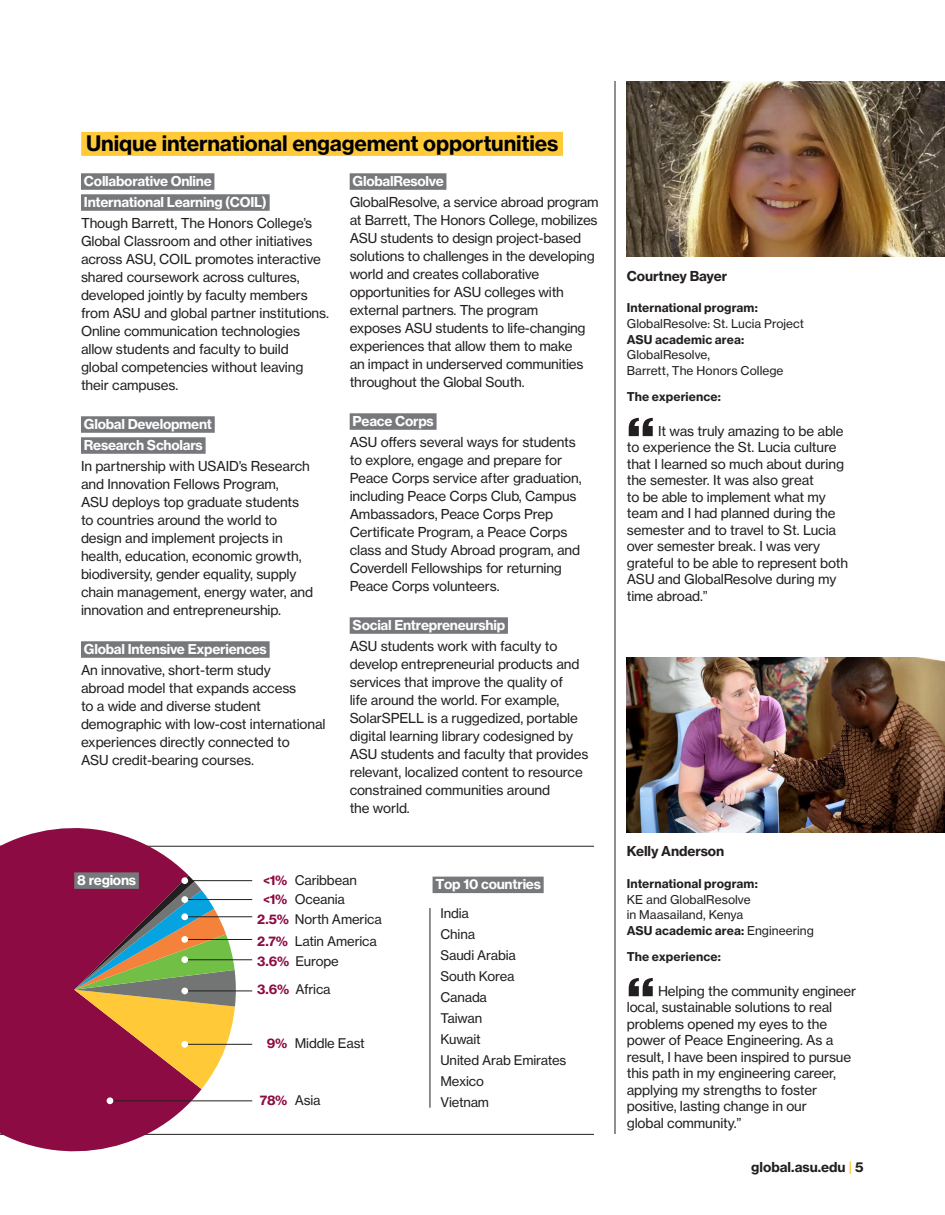
<style>
.page{position:relative;width:945px;height:1215px;background:#fff}
.page>*{position:absolute;margin:0;border:0;box-sizing:border-box;transform-origin:0 0}
.t1{font:21px "N Haas Grotesk TX Pro 75 Bd";letter-spacing:-.01em;color:#000001}
.Text_9_14{font:13.5px/18px "N Haas Grotesk TX Pro 55 Rg";letter-spacing:-.01em;color:#231f20}
.Text_9_11{font:13.5px/16.5px "N Haas Grotesk TX Pro 55 Rg";letter-spacing:-.01em;color:#231f20}
.Text_9_14-2{font:13.5px/21px "N Haas Grotesk TX Pro 75 Bd";letter-spacing:-.02em;color:#fff}
.Text_8_10_5{font:13.5px "N Haas Grotesk TX Pro 75 Bd";letter-spacing:-.005em;color:#231f20}
.Disclaimer{font:13.5px "N Haas Grotesk TX Pro 75 Bd";letter-spacing:-.02em;color:#fff}
.Disclaimer-2{font:13.2px/21px "N Haas Grotesk TX Pro 55 Rg";letter-spacing:-.01em;color:#231f20}
.Text_8_10_5-2{font:12px/15.8px "N Haas Grotesk TX Pro 55 Rg";letter-spacing:.005em;color:#231f20}
.Text_8_10_5-3{font:12px "N Haas Grotesk TX Pro 75 Bd";letter-spacing:.005em;color:#231f20}
.s1{font-family:"N Haas Grotesk TX Pro 55 Rg";color:#231f20}
.s2{font-family:"N Haas Grotesk TX Pro 75 Bd";color:#8c0b42}
.s3{font-family:"N Haas Grotesk TX Pro 75 Bd"}
.s4{color:#ffc938}
</style>
<div class="page">
<hr style="left:0;top:1134px;width:594px;height:1px;background:#231f20">
<hr style="left:0;top:846px;width:594px;height:1px;background:#231f20">
<svg style="left:0;top:828px;width:202px;height:324px;background:#9c2f5e"></svg>
<svg style="left:74px;top:875px;width:162px;height:214px;background:#a7745d"></svg>
<img style="left:627px;top:81px;width:318px;height:175px">
<img style="left:627px;top:657px;width:318px;height:176px">
<div style="left:433px;top:877px;width:111px;height:16px;background:#76787b"></div>
<hr style="left:430px;top:908px;width:1px;height:200px;background:#231f20">
<div style="left:81px;top:132px;width:482px;height:24px;background:#ffc938"></div>
<div style="left:81px;top:173px;width:133px;height:17px;background:#76787b"></div>
<div style="left:81px;top:194px;width:189px;height:17px;background:#76787b"></div>
<div style="left:81px;top:416px;width:134px;height:17px;background:#76787b"></div>
<div style="left:81px;top:437px;width:125px;height:17px;background:#76787b"></div>
<div style="left:81px;top:641px;width:189px;height:17px;background:#76787b"></div>
<hr style="left:615px;top:81px;width:1px;height:1053px;background:#231f20">
<div style="left:350px;top:173px;width:96px;height:17px;background:#76787b"></div>
<div style="left:350px;top:413px;width:87px;height:17px;background:#76787b"></div>
<div style="left:350px;top:617px;width:158px;height:17px;background:#76787b"></div>
<hr style="left:184px;top:880px;width:68px;height:1px;background:#231f20">
<div style="left:181px;top:877px;width:7px;height:7px;background:#fff;border-radius:50%"></div>
<hr style="left:184px;top:1044px;width:68px;height:1px;background:#231f20">
<div style="left:181px;top:1041px;width:7px;height:7px;background:#fff;border-radius:50%"></div>
<hr style="left:185px;top:991px;width:67px;height:1px;background:#231f20">
<div style="left:181px;top:988px;width:7px;height:6px;background:#fff;border-radius:50%"></div>
<hr style="left:108px;top:1100px;width:144px;height:1px;background:#231f20">
<div style="left:107px;top:1097px;width:6px;height:7px;background:#fff;border-radius:50%"></div>
<hr style="left:185px;top:916px;width:67px;height:1px;background:#231f20">
<div style="left:181px;top:913px;width:7px;height:7px;background:#fff;border-radius:50%"></div>
<hr style="left:185px;top:899px;width:67px;height:1px;background:#231f20">
<div style="left:181px;top:896px;width:7px;height:7px;background:#fff;border-radius:50%"></div>
<hr style="left:183px;top:959px;width:69px;height:1px;background:#231f20">
<div style="left:181px;top:956px;width:7px;height:7px;background:#fff;border-radius:50%"></div>
<hr style="left:186px;top:939px;width:66px;height:1px;background:#231f20">
<div style="left:181px;top:936px;width:7px;height:7px;background:#fff;border-radius:50%"></div>
<div style="left:74px;top:872px;width:65px;height:17px;background:#76787b"></div>
<p class="t1" style="left:86px;top:130px;width:474px">Unique international engagement opportunities</p>
<p class="Text_9_14-2" style="left:81px;top:171px;width:233px">Collaborative Online<br>International Learning (COIL)<br><span class="s1">Though Barrett, The Honors College’s</span></p>
<p class="Text_9_14" style="left:81px;top:232px;width:249px">Global Classroom and other initiatives across ASU, COIL promotes interactive shared coursework across cultures, developed jointly by faculty members from ASU and global partner institutions.<br>Online communication technologies allow students and faculty to build global competencies without leaving their campuses.</p>
<p class="Text_9_14-2" style="left:84px;top:414px;width:130px">Global Development<br>Research Scholars</p>
<p class="Text_9_14" style="left:81px;top:457px;width:234px">In partnership with USAID’s Research and Innovation Fellows Program,<br>ASU deploys top graduate students to countries around the world to design and implement projects in health, education, economic growth, biodiversity, gender equality, supply chain management, energy water, and innovation and entrepreneurship.</p>
<p class="Text_9_14-2" style="left:84px;top:639px;width:184px">Global Intensive Experiences</p>
<p class="Text_9_14" style="left:81px;top:661px;width:246px">An innovative, short-term study<br>abroad model that expands access<br>to a wide and diverse student demographic with low-cost international experiences directly connected to<br>ASU credit-bearing courses.</p>
<p class="Text_9_14-2" style="left:353px;top:171px;width:93px">GlobalResolve</p>
<p class="Text_9_14" style="left:350px;top:193px;width:251px">GlobalResolve, a service abroad program at Barrett, The Honors College, mobilizes ASU students to design project-based solutions to challenges in the developing world and creates collaborative opportunities for ASU colleges with external partners. The program<br>exposes ASU students to life-changing experiences that allow them to make<br>an impact in underserved communities throughout the Global South.</p>
<p class="Text_9_14-2" style="left:353px;top:411px;width:83px">Peace Corps</p>
<p class="Text_9_14" style="left:350px;top:433px;width:233px">ASU offers several ways for students to explore, engage and prepare for Peace Corps service after graduation, including Peace Corps Club, Campus Ambassadors, Peace Corps Prep Certificate Program, a Peace Corps class and Study Abroad program, and Coverdell Fellowships for returning Peace Corps volunteers.</p>
<p class="Text_9_14-2" style="left:353px;top:615px;width:154px">Social Entrepreneurship</p>
<p class="Text_9_14" style="left:350px;top:637px;width:240px">ASU students work with faculty to develop entrepreneurial products and services that improve the quality of<br>life around the world. For example, SolarSPELL is a ruggedized, portable digital learning library codesigned by ASU students and faculty that provides relevant, localized content to resource constrained communities around<br>the world.</p>
<p class="Disclaimer" style="left:77px;top:872px;width:60px">8 regions</p>
<p class="Disclaimer-2" style="left:263px;top:870px;width:95px"><span class="s2">&lt;1%</span> Caribbean</p>
<p class="Disclaimer-2" style="left:263px;top:889px;width:83px"><span class="s2">&lt;1%</span> Oceania</p>
<p class="Disclaimer-2" style="left:257px;top:909px;width:126px"><span class="s2">2.5%</span> North America</p>
<p class="Disclaimer-2" style="left:257px;top:931px;width:121px"><span class="s2">2.7%</span> Latin America</p>
<p class="Disclaimer-2" style="left:257px;top:951px;width:83px"><span class="s2">3.6%</span> Europe</p>
<p class="Disclaimer-2" style="left:257px;top:979px;width:75px"><span class="s2">3.6%</span> Africa</p>
<p class="Disclaimer-2" style="left:267px;top:1033px;width:99px"><span class="s2">9%</span> Middle East</p>
<p class="Disclaimer-2" style="left:260px;top:1090px;width:62px"><span class="s2">78%</span> Asia</p>
<p class="Disclaimer" style="left:436px;top:876px;width:107px">Top 10 countries</p>
<p class="Disclaimer-2" style="left:440px;top:903px;width:36px">India<br>China</p>
<p class="Disclaimer-2" style="left:440px;top:945px;width:77px">Saudi Arabia<br>South Korea</p>
<p class="Disclaimer-2" style="left:440px;top:987px;width:48px">Canada</p>
<p class="Disclaimer-2" style="left:440px;top:1008px;width:43px">Taiwan</p>
<p class="Disclaimer-2" style="left:440px;top:1029px;width:127px">Kuwait<br>United Arab Emirates</p>
<p class="Disclaimer-2" style="left:440px;top:1071px;width:50px">Mexico<br>Vietnam</p>
<p class="Text_8_10_5" style="left:627px;top:267px;width:102px">Courtney Bayer</p>
<p class="Text_8_10_5-2" style="left:627px;top:300px;width:179px"><span class="s3">International program:<br></span>GlobalResolve: St. Lucia Project<br><span class="s3">ASU academic area:<br></span>GlobalResolve,<br>Barrett, The Honors College</p>
<p class="Text_8_10_5-3" style="left:627px;top:389px;width:96px">The experience:</p>
<p class="Text_9_11" style="left:627px;top:423px;width:223px;text-indent:31px">It was truly amazing to be able to experience the St. Lucia culture that I learned so much about during the semester. It was also great<br>to be able to implement what my team and I had planned during the semester and to travel to St. Lucia over semester break. I was very grateful to be able to represent both<br>ASU and GlobalResolve during my time abroad.”</p>
<p class="Text_8_10_5" style="left:627px;top:843px;width:99px">Kelly Anderson</p>
<p class="Text_8_10_5-2" style="left:627px;top:876px;width:189px"><span class="s3">International program:<br></span>KE and GlobalResolve<br>in Maasailand, Kenya<br><span class="s3">ASU academic area:</span> Engineering</p>
<p class="Text_8_10_5-3" style="left:627px;top:949px;width:96px">The experience:</p>
<p class="Text_9_11" style="left:627px;top:983px;width:231px;text-indent:31px">Helping the community engineer local, sustainable solutions to real problems opened my eyes to the power of Peace Engineering. As a result, I have been inspired to pursue this path in my engineering career, applying my strengths to foster positive, lasting change in our<br>global community.”</p>
<p class="Text_8_10_5" style="left:751px;top:1158px;width:114px">global.asu.edu <span class="s4">|</span> 5</p>
</div>
